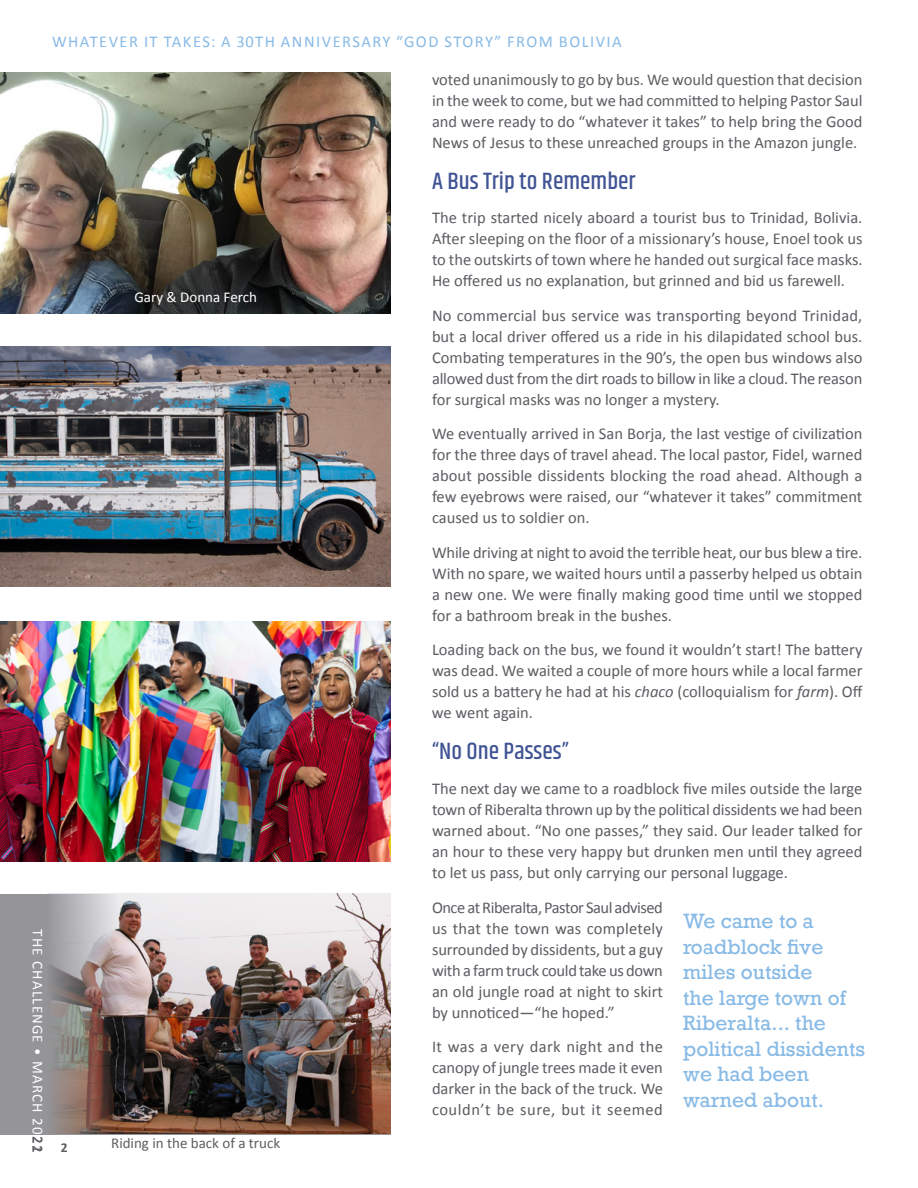
<style>
.page{position:relative;width:918px;height:1188px;background:#fff}
.page>*{position:absolute;margin:0;border:0;box-sizing:border-box;transform-origin:0 0}
.t1{font:500 24px "Khand";color:#405394}
.t2{font:19.5px/25.5px "Rockwell";color:#88bae6}
.t3{font:16.5px/21px "Calibri";color:#5c5d62;text-align:justify}
.t4{font:16.5px "Calibri";letter-spacing:.09em;color:#88bae6}
.t5{font:15px "Calibri";color:#5c5d62}
.t6{font:15px "Calibri";letter-spacing:.075em;color:#fff}
.t7{font:15px "Calibri";color:#fff}
.t8{font:700 13.5px "Calibri";color:#5c5d62}
.s1{color:#5c5d62}
.s2{font-style:italic}
</style>
<div class="page">
<hr style="left:917px;top:864px;width:1px;height:324px;background:#f5e89e">
<div style="left:0;top:894px;width:391px;height:241px;background:#959599"></div>
<img style="left:117px;top:894px;width:274px;height:240px">
<svg style="left:51px;top:894px;width:66px;height:240px"></svg>
<img style="left:0;top:72px;width:391px;height:241px">
<img style="left:0;top:346px;width:391px;height:241px">
<img style="left:0;top:621px;width:391px;height:241px">
<p class="t6" style="left:48px;top:929px;width:224px;rotate:90deg">THE CHALLENGE • MARCH 20<span class="s1">21</span></p>
<p class="t5" style="left:48px;top:1145px;width:9px;rotate:90deg">2</p>
<p class="t4" style="left:52px;top:30px;width:571px">WHATEVER IT TAKES: A 30TH ANNIVERSARY “GOD STORY” FROM BOLIVIA</p>
<p class="t3" style="left:432px;top:68px;width:432px">voted unanimously to go by bus. We would question that decision in the week to come, but we had committed to helping Pastor Saul and were ready to do “whatever it takes” to help bring the Good News of Jesus to these unreached groups in the Amazon jungle.</p>
<h1 class="t1" style="left:432px;top:166px;width:205px">A Bus Trip to Remember</h1>
<p class="t3" style="left:432px;top:207px;width:432px">The trip started nicely aboard a tourist bus to Trinidad, Bolivia.<br>After sleeping on the floor of a missionary’s house, Enoel took us to the outskirts of town where he handed out surgical face masks.<br>He offered us no explanation, but grinned and bid us farewell.</p>
<p class="t3" style="left:432px;top:304px;width:432px">No commercial bus service was transporting beyond Trinidad, but a local driver offered us a ride in his dilapidated school bus.<br>Combating temperatures in the 90’s, the open bus windows also allowed dust from the dirt roads to billow in like a cloud. The reason for surgical masks was no longer a mystery.</p>
<p class="t3" style="left:432px;top:423px;width:432px">We eventually arrived in San Borja, the last vestige of civilization for the three days of travel ahead. The local pastor, Fidel, warned about possible dissidents blocking the road ahead. Although a few eyebrows were raised, our “whatever it takes” commitment caused us to soldier on.</p>
<p class="t3" style="left:432px;top:542px;width:432px">While driving at night to avoid the terrible heat, our bus blew a tire.<br>With no spare, we waited hours until a passerby helped us obtain a new one. We were finally making good time until we stopped for a bathroom break in the bushes.</p>
<p class="t3" style="left:432px;top:639px;width:432px">Loading back on the bus, we found it wouldn’t start! The battery was dead. We waited a couple of more hours while a local farmer sold us a battery he had at his <span class="s2">chaco</span> (colloquialism for <span class="s2">farm</span>). Off we went again.</p>
<h1 class="t1" style="left:432px;top:737px;width:138px">“No One Passes”</h1>
<p class="t3" style="left:432px;top:778px;width:432px">The next day we came to a roadblock five miles outside the large town of Riberalta thrown up by the political dissidents we had been warned about. “No one passes,” they said. Our leader talked for an hour to these very happy but drunken men until they agreed to let us pass, but only carrying our personal luggage.</p>
<p class="t3" style="left:432px;top:896px;width:232px">Once at Riberalta, Pastor Saul advised us that the town was completely surrounded by dissidents, but a guy with a farm truck could take us down an old jungle road at night to skirt by unnoticed—“he hoped.”</p>
<p class="t3" style="left:432px;top:1036px;width:232px">It was a very dark night and the canopy of jungle trees made it even darker in the back of the truck. We couldn’t be sure, but it seemed</p>
<p class="t7" style="left:134px;top:287px;width:124px">Gary &amp; Donna Ferch</p>
<p class="t2" style="left:683px;top:909px;width:184px">We came to a roadblock five miles outside<br>the large town of<br>Riberalta... the political dissidents we had been warned about.</p>
<p class="t8" style="left:61px;top:1138px;width:8px">2</p>
<p class="t5" style="left:111px;top:1133px;width:171px">Riding in the back of a truck</p>
</div>
